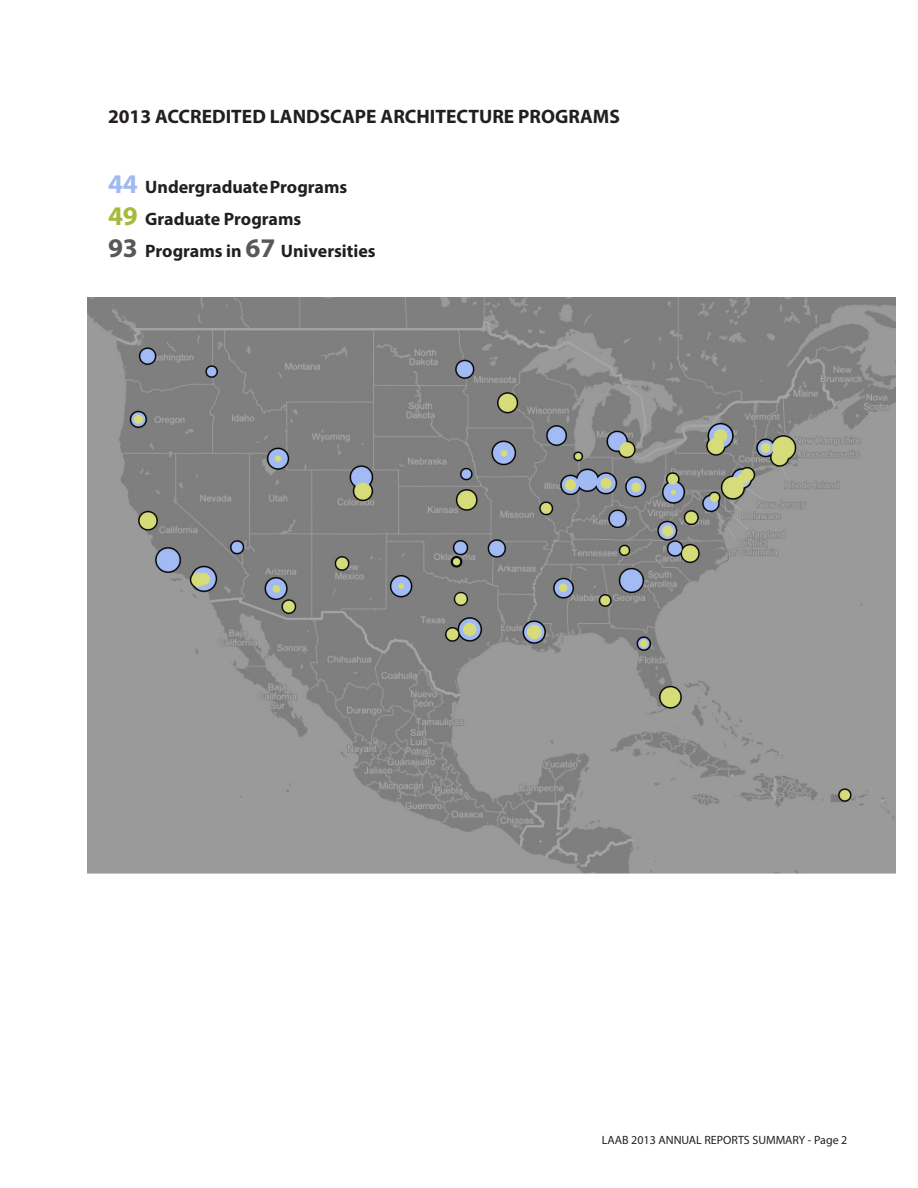
<style>
.page{position:relative;width:918px;height:1188px;background:#fff}
.page>*{position:absolute;margin:0;border:0;box-sizing:border-box;transform-origin:0 0}
.t1{font:700 19.5px "Myriad Pro";color:#231f20}
.t2{font:700 18px "Myriad Pro";color:#231f20}
.t3{font:12px "Myriad Pro";color:#231f20}
.s1{font-size:27px;color:#a0b9f3}
.s2{font-size:27px;color:#a4bb3b}
.s3{font-size:27px;color:#57585a}
</style>
<div class="page">
<img style="left:87px;top:297px;width:808px;height:577px">
<p class="t1" style="left:108px;top:103px;width:513px">2013 ACCREDITED LANDSCAPE ARCHITECTURE PROGRAMS</p>
<p class="t2" style="left:108px;top:175px;width:241px"><span class="s1">44</span> UndergraduatePrograms</p>
<p class="t2" style="left:108px;top:207px;width:195px"><span class="s2">49</span> Graduate Programs</p>
<p class="t2" style="left:108px;top:239px;width:269px"><span class="s3">93</span> Programs in <span class="s3">67</span> Universities</p>
<p class="t3" style="left:602px;top:1133px;width:247px">LAAB 2013 ANNUAL REPORTS SUMMARY - Page 2</p>
</div>
